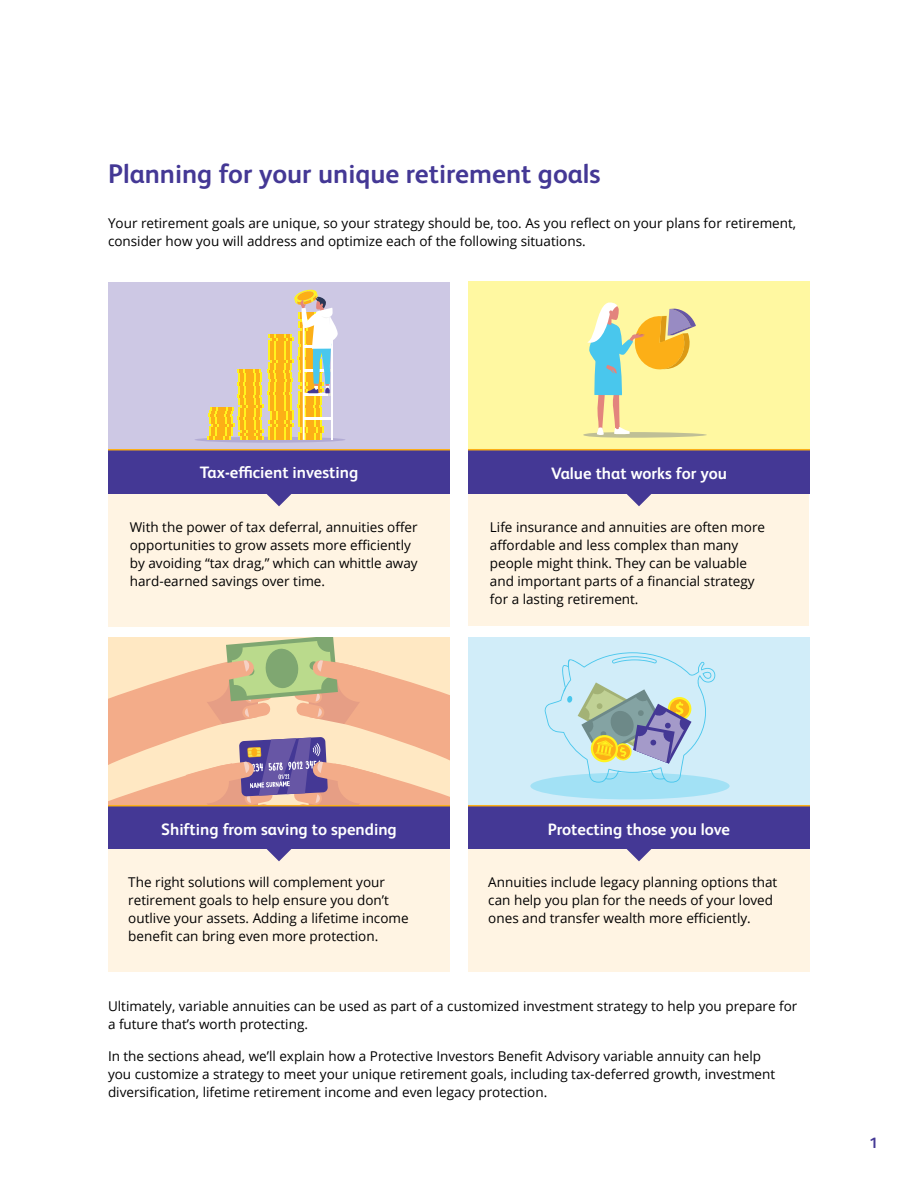
<style>
.page{position:relative;width:918px;height:1188px;background:#fff}
.page>*{position:absolute;margin:0;border:0;box-sizing:border-box;transform-origin:0 0}
.t1{font:700 27px "FS Albert Pro";color:#443895}
.t2{font:700 16.5px "FS Albert Pro";color:#fff}
.t3{font:700 15px "FS Albert Pro";color:#443895}
.t4{font:13.5px/18px "Open Sans";color:#000}
</style>
<div class="page">
<div style="left:468px;top:638px;width:342px;height:334px;background:#fff4e3"></div>
<div style="left:468px;top:805px;width:342px;height:44px;background:#443895"></div>
<svg style="left:626px;top:849px;width:26px;height:12px"></svg>
<div style="left:108px;top:638px;width:342px;height:334px;background:#fff4e3"></div>
<div style="left:108px;top:805px;width:342px;height:44px;background:#443895"></div>
<svg style="left:266px;top:849px;width:26px;height:12px"></svg>
<div style="left:108px;top:282px;width:342px;height:344px;background:#fff4e3"></div>
<div style="left:108px;top:450px;width:342px;height:44px;background:#443895"></div>
<svg style="left:266px;top:494px;width:26px;height:12px"></svg>
<svg style="left:108px;top:637px;width:342px;height:168px;background:#e4bfa1"></svg>
<div style="left:108px;top:282px;width:342px;height:168px;background:#cdc8e4"></div>
<svg style="left:194px;top:437px;width:152px;height:6px"></svg>
<hr style="left:207px;top:436px;width:23px;height:3px;background:#fff31f">
<hr style="left:211px;top:423px;width:23px;height:3px;background:#fff31f">
<hr style="left:208px;top:414px;width:23px;height:3px;background:#fff31f">
<hr style="left:210px;top:407px;width:23px;height:4px;background:#fff31f">
<svg style="left:209px;top:407px;width:23px;height:32px"></svg>
<hr style="left:241px;top:436px;width:23px;height:3px;background:#fff31f">
<hr style="left:241px;top:430px;width:23px;height:3px;background:#fff31f">
<hr style="left:238px;top:417px;width:23px;height:3px;background:#fff31f">
<hr style="left:241px;top:404px;width:23px;height:3px;background:#fff31f">
<hr style="left:238px;top:395px;width:23px;height:3px;background:#fff31f">
<hr style="left:238px;top:382px;width:23px;height:3px;background:#fff31f">
<hr style="left:238px;top:369px;width:23px;height:3px;background:#fff31f">
<svg style="left:239px;top:369px;width:23px;height:70px;background:#fcc31b"></svg>
<hr style="left:268px;top:436px;width:24px;height:3px;background:#fff31f">
<hr style="left:268px;top:433px;width:24px;height:3px;background:#fff31f">
<hr style="left:268px;top:430px;width:24px;height:3px;background:#fff31f">
<hr style="left:268px;top:426px;width:24px;height:4px;background:#fff31f">
<hr style="left:268px;top:420px;width:24px;height:3px;background:#fff31f">
<hr style="left:268px;top:407px;width:24px;height:4px;background:#fff31f">
<hr style="left:268px;top:404px;width:24px;height:3px;background:#fff31f">
<hr style="left:268px;top:401px;width:24px;height:3px;background:#fff31f">
<hr style="left:268px;top:398px;width:24px;height:3px;background:#fff31f">
<hr style="left:268px;top:395px;width:24px;height:3px;background:#fff31f">
<hr style="left:267px;top:391px;width:24px;height:4px;background:#fff31f">
<hr style="left:268px;top:388px;width:24px;height:3px;background:#fff31f">
<hr style="left:268px;top:385px;width:24px;height:3px;background:#fff31f">
<hr style="left:268px;top:382px;width:24px;height:3px;background:#fff31f">
<hr style="left:268px;top:376px;width:24px;height:3px;background:#fff31f">
<hr style="left:268px;top:372px;width:24px;height:4px;background:#fff31f">
<hr style="left:267px;top:369px;width:24px;height:3px;background:#fff31f">
<hr style="left:268px;top:366px;width:24px;height:3px;background:#fff31f">
<hr style="left:268px;top:363px;width:24px;height:3px;background:#fff31f">
<hr style="left:268px;top:356px;width:24px;height:4px;background:#fff31f">
<hr style="left:268px;top:353px;width:24px;height:3px;background:#fff31f">
<hr style="left:268px;top:350px;width:24px;height:3px;background:#fff31f">
<hr style="left:268px;top:347px;width:24px;height:3px;background:#fff31f">
<hr style="left:268px;top:344px;width:24px;height:3px;background:#fff31f">
<hr style="left:268px;top:341px;width:24px;height:3px;background:#fff31f">
<hr style="left:268px;top:334px;width:24px;height:3px;background:#fff31f">
<hr style="left:331px;top:326px;width:2px;height:114px;background:#fff">
<hr style="left:303px;top:326px;width:2px;height:114px;background:#fff">
<svg style="left:269px;top:289px;width:70px;height:150px"></svg>
<div style="left:468px;top:637px;width:342px;height:168px;background:#d1edf9"></div>
<div style="left:530px;top:773px;width:200px;height:26px;background:#a2e1f5;border-radius:50%"></div>
<svg style="left:544px;top:652px;width:172px;height:131px"></svg>
<hr style="left:108px;top:805px;width:342px;height:1px;background:#fcaf17">
<hr style="left:108px;top:449px;width:342px;height:1px;background:#fcaf17">
<div style="left:469px;top:448px;width:340px;height:178px;background:#fff4e3"></div>
<svg style="left:627px;top:494px;width:24px;height:12px"></svg>
<div style="left:468px;top:282px;width:342px;height:169px;background:#fff8a1"></div>
<svg style="left:583px;top:302px;width:124px;height:136px"></svg>
<div style="left:468px;top:450px;width:342px;height:44px;background:#443895"></div>
<hr style="left:468px;top:805px;width:342px;height:1px;background:#fcaf17">
<hr style="left:468px;top:449px;width:342px;height:1px;background:#fcaf17">
<h1 class="t1" style="left:108px;top:155px;width:494px">Planning for your unique retirement goals</h1>
<p class="t4" style="left:108px;top:214px;width:690px">Your retirement goals are unique, so your strategy should be, too. As you reflect on your plans for retirement, consider how you will address and optimize each of the following situations.</p>
<p class="t2" style="left:200px;top:461px;width:160px">Tax-efficient investing</p>
<p class="t2" style="left:551px;top:462px;width:177px">Value that works for you</p>
<p class="t4" style="left:130px;top:518px;width:289px">With the power of tax deferral, annuities offer opportunities to grow assets more efficiently by avoiding “tax drag,” which can whittle away hard-earned savings over time.</p>
<p class="t4" style="left:490px;top:518px;width:277px">Life insurance and annuities are often more affordable and less complex than many people might think. They can be valuable and important parts of a financial strategy for a lasting retirement.</p>
<p class="t2" style="left:161px;top:818px;width:237px">Shifting from saving to spending</p>
<p class="t4" style="left:128px;top:873px;width:282px">The right solutions will complement your retirement goals to help ensure you don’t outlive your assets. Adding a lifetime income benefit can bring even more protection.</p>
<p class="t2" style="left:548px;top:818px;width:184px">Protecting those you love</p>
<p class="t4" style="left:488px;top:873px;width:291px">Annuities include legacy planning options that can help you plan for the needs of your loved ones and transfer wealth more efficiently.</p>
<p class="t4" style="left:108px;top:997px;width:691px">Ultimately, variable annuities can be used as part of a customized investment strategy to help you prepare for a future that’s worth protecting.</p>
<p class="t4" style="left:108px;top:1047px;width:669px">In the sections ahead, we’ll explain how a Protective Investors Benefit Advisory variable annuity can help you customize a strategy to meet your unique retirement goals, including tax-deferred growth, investment diversification, lifetime retirement income and even legacy protection.</p>
<p class="t3" style="left:869px;top:1132px;width:10px">1</p>
</div>
